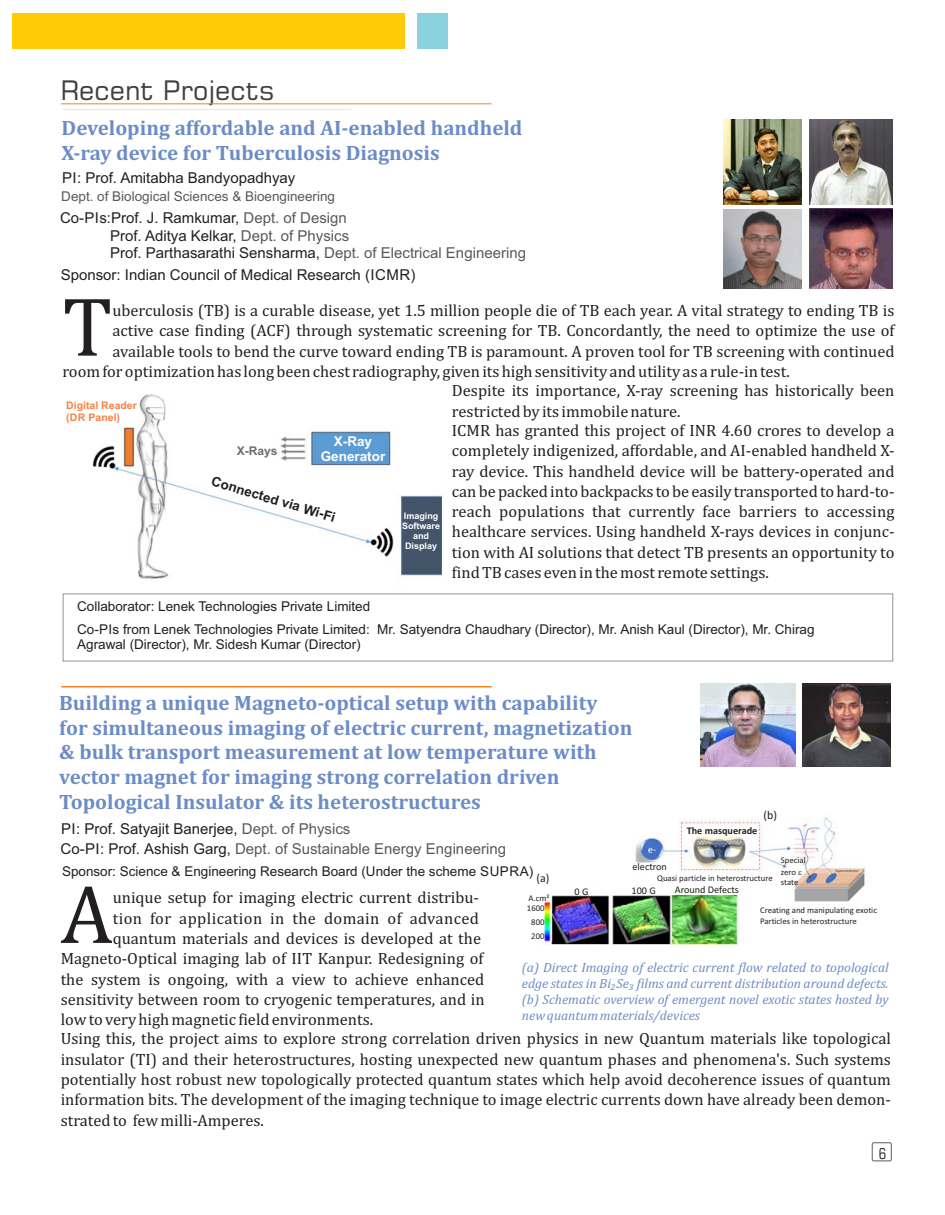
<style>
.page{position:relative;width:945px;height:1215px;background:#fff}
.page>*{position:absolute;margin:0;border:0;box-sizing:border-box;transform-origin:0 0}
.t1{font:84.45px "Cambria";color:#231f20}
.t2{font:83.55px "Cambria";color:#231f20}
.t3{font:27px "Square 721 BT";color:#404041}
.t4{font:700 21px/24.6px "Cambria";color:#6c8cc7}
.t5{font:16.5px "Cambria";color:#231f20}
.t6{font:16.5px "Cambria";letter-spacing:.025em;color:#231f20}
.t7{font:15px/17.4px "Arial";color:#231f20}
.t8{font:15px "Arial";color:#58595b}
.t9{font:condensed 15px "Square 721 BT";color:#231f20}
.t10{font:13.5px/22.6px "Arial";color:#231f20}
.t11{font:italic 13.5px/15.9px "Cambria";color:#6c8cc7;text-align:justify}
.t12{font:13.5px "Arial";color:#58595b}
.t13{font:700 13.5px "Arial";color:#231f20}
.t14{font:700 13.5px/15.1px "Arial";color:#fff;text-align:center}
.t15{font:12px "Calibri";color:#231f20}
.t16{font:700 12px "Arial";color:#6d6e70}
.t17{font:700 10.5px/11.7px "Arial";color:#f58345}
.t18{font:10.2px "Calibri";color:#231f20}
.t19{font:700 10.2px "Calibri";color:#231f20}
.t20{font:700 9px/10.1px "Arial";color:#fff;text-align:center}
.t21{font:8.7px/14px "Calibri";color:#231f20}
.s1{color:#58595b}
.s2{color:#231f20}
</style>
<div class="page">
<hr style="left:61px;top:104px;width:431px;height:1px;background:#f5821f">
<hr style="left:63px;top:109px;width:289px;height:1px;background:#d5ecde">
<hr style="left:61px;top:686px;width:431px;height:1px;background:#f5821f">
<img style="left:700px;top:683px;width:95px;height:84px">
<img style="left:533px;top:817px;width:332px;height:128px">
<img style="left:803px;top:683px;width:88px;height:84px">
<img style="left:723px;top:119px;width:79px;height:85px">
<img style="left:809px;top:119px;width:83px;height:85px">
<img style="left:723px;top:210px;width:78px;height:79px">
<img style="left:810px;top:209px;width:82px;height:80px">
<img style="left:92px;top:394px;width:349px;height:185px">
<div style="left:63px;top:594px;width:830px;height:67px;border:1px solid #939598"></div>
<svg style="left:872px;top:1142px;width:20px;height:19px"></svg>
<div style="left:12px;top:14px;width:393px;height:35px;background:#ffcb04"></div>
<div style="left:417px;top:14px;width:31px;height:35px;background:#89d3de"></div>
<svg style="left:798px;top:870px;width:4px;height:5px"></svg>
<h3 class="t3" style="left:60px;top:79px;width:216px">Recent Projects</h3>
<p class="t4" style="left:62px;top:117px;width:462px">Developing affordable and AI-enabled handheld<br>X-ray device for Tuberculosis Diagnosis</p>
<p class="t7" style="left:62px;top:170px;width:235px">PI: Prof. Amitabha Bandyopadhyay</p>
<p class="t12" style="left:61px;top:191px;width:275px">Dept. of Biological Sciences &amp; Bioengineering</p>
<p class="t7" style="left:110px;top:211px;width:417px;text-indent:-50px">Co-PIs:Prof. J. Ramkumar, <span class="s1">Dept. of Design<br></span>Prof. Aditya Kelkar, <span class="s1">Dept. of Physics<br></span>Prof. Parthasarathi Sensharma, <span class="s1">Dept. of Electrical Engineering</span></p>
<p class="t7" style="left:61px;top:268px;width:356px">Sponsor: Indian Council of Medical Research (ICMR)</p>
<h1 class="t1" style="left:62px;top:290px;width:52px">T</h1>
<p class="t5" style="left:112px;top:303px;width:784px">uberculosis (TB) is a curable disease, yet 1.5 million people die of TB each year. A vital strategy to ending TB is</p>
<p class="t5" style="left:112px;top:323px;width:784px">active case finding (ACF) through systematic screening for TB. Concordantly, the need to optimize the use of</p>
<p class="t5" style="left:112px;top:344px;width:784px">available tools to bend the curve toward ending TB is paramount. A proven tool for TB screening with continued</p>
<p class="t5" style="left:62px;top:364px;width:729px">room for optimization has long been chest radiography, given its high sensitivity and utility as a rule-in test.</p>
<p class="t5" style="left:452px;top:383px;width:444px">Despite its importance, X-ray screening has historically been</p>
<p class="t5" style="left:452px;top:404px;width:230px">restricted by its immobile nature.</p>
<p class="t5" style="left:452px;top:423px;width:444px">ICMR has granted this project of INR 4.60 crores to develop a</p>
<p class="t5" style="left:452px;top:443px;width:444px">completely indigenized, affordable, and AI-enabled handheld X-</p>
<p class="t5" style="left:452px;top:464px;width:444px">ray device. This handheld device will be battery-operated and</p>
<p class="t5" style="left:452px;top:484px;width:444px">can be packed into backpacks to be easily transported to hard-to-</p>
<p class="t5" style="left:452px;top:504px;width:444px">reach populations that currently face barriers to accessing</p>
<p class="t5" style="left:452px;top:525px;width:444px">healthcare services. Using handheld X-rays devices in conjunc-</p>
<p class="t5" style="left:452px;top:545px;width:444px">tion with AI solutions that detect TB presents an opportunity to</p>
<p class="t5" style="left:452px;top:565px;width:318px">find TB cases even in the most remote settings.</p>
<p class="t17" style="left:66px;top:401px;width:72px">Digital Reader (DR Panel)</p>
<p class="t16" style="left:237px;top:447px;width:42px">X-Rays</p>
<p class="t14" style="left:321px;top:435px;width:66px">X-Ray<br>Generator</p>
<p class="t13" style="left:213px;top:475px;width:130px;rotate:17deg">Connected via Wi-Fi</p>
<p class="t20" style="left:402px;top:512px;width:40px">Imaging<br>Software and<br>Display</p>
<p class="t10" style="left:77px;top:596px;width:739px">Collaborator: Lenek Technologies Private Limited<br>Co-PIs from Lenek Technologies Private Limited: Mr. Satyendra Chaudhary (Director), Mr. Anish Kaul (Director), Mr. Chirag</p>
<p class="t10" style="left:77px;top:634px;width:285px">Agrawal (Director), Mr. Sidesh Kumar (Director)</p>
<p class="t4" style="left:59px;top:692px;width:575px">Building a unique Magneto-optical setup with capability<br>for simultaneous imaging of electric current, magnetization &amp; bulk transport measurement at low temperature with vector magnet for imaging strong correlation driven Topological Insulator &amp; its heterostructures</p>
<p class="t7" style="left:61px;top:822px;width:291px">PI: Prof. Satyajit Banerjee, <span class="s1">Dept. of Physics</span></p>
<p class="t10" style="left:62px;top:861px;width:473px">Sponsor: Science &amp; Engineering Research Board (Under the scheme SUPRA)</p>
<p class="t15" style="left:763px;top:810px;width:15px">(b)</p>
<p class="t19" style="left:687px;top:827px;width:72px">The masquerade</p>
<p class="t21" style="left:657px;top:872px;width:117px">Quasi particle in heterostructure</p>
<p class="t8" style="left:61px;top:843px;width:447px"><span class="s2">Co-PI: Prof. Ashish Garg,</span> Dept. of Sustainable Energy Engineering</p>
<p class="t21" style="left:781px;top:856px;width:26px;line-height:10.9px">Special zero state</p>
<p class="t18" style="left:632px;top:863px;width:36px">electron</p>
<p class="t15" style="left:536px;top:873px;width:15px">(a)</p>
<h2 class="t2" style="left:61px;top:878px;width:54px">A</h2>
<p class="t5" style="left:113px;top:890px;width:368px">unique setup for imaging electric current distribu-</p>
<p class="t18" style="left:575px;top:887px;width:15px">0 G</p>
<p class="t18" style="left:632px;top:886px;width:26px">100 G</p>
<p class="t18" style="left:675px;top:886px;width:66px">Around Defects</p>
<p class="t21" style="left:529px;top:892px;width:22px">A.cm²</p>
<p class="t21" style="left:527px;top:902px;width:19px;text-align:center">1600<br>800<br>200</p>
<p class="t21" style="left:760px;top:906px;width:118px;line-height:10.6px">Creating and manipulating exotic<br>Particles in heterostructure</p>
<p class="t6" style="left:113px;top:911px;width:368px">tion for application in the domain of advanced</p>
<p class="t5" style="left:113px;top:931px;width:370px">quantum materials and devices is developed at the</p>
<p class="t5" style="left:61px;top:951px;width:424px">Magneto-Optical imaging lab of IIT Kanpur. Redesigning of</p>
<p class="t5" style="left:61px;top:972px;width:425px">the system is ongoing, with a view to achieve enhanced</p>
<p class="t5" style="left:61px;top:992px;width:425px">sensitivity between room to cryogenic temperatures, and in</p>
<p class="t5" style="left:61px;top:1012px;width:314px">low to very high magnetic field environments.</p>
<p class="t5" style="left:61px;top:1032px;width:832px">Using this, the project aims to explore strong correlation driven physics in new Quantum materials like topological</p>
<p class="t5" style="left:61px;top:1052px;width:832px">insulator (TI) and their heterostructures, hosting unexpected new quantum phases and phenomena's. Such systems</p>
<p class="t5" style="left:61px;top:1072px;width:832px">potentially host robust new topologically protected quantum states which help avoid decoherence issues of quantum</p>
<p class="t5" style="left:61px;top:1093px;width:832px">information bits. The development of the imaging technique to image electric currents down have already been demon-</p>
<p class="t5" style="left:61px;top:1113px;width:205px">strated to few milli-Amperes.</p>
<p class="t11" style="left:522px;top:960px;width:368px">(a) Direct Imaging of electric current flow related to topological edge states in Bi₂Se₃ films and current distribution around defects. (b) Schematic overview of emergent novel exotic states hosted by new quantum materials/devices</p>
<p class="t9" style="left:879px;top:1147px;width:9px">6</p>
</div>
